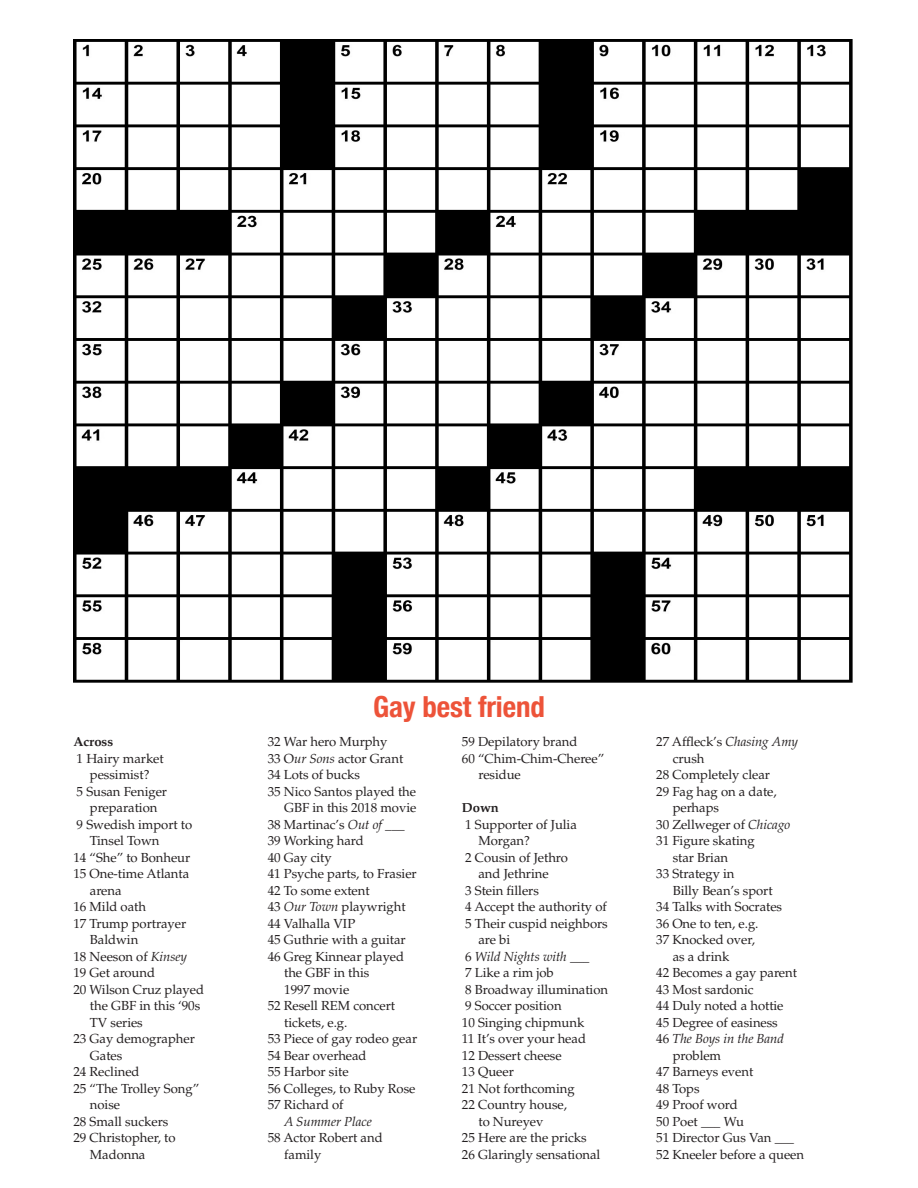
<style>
.page{position:relative;width:918px;height:1188px;background:#fff}
.page>*{position:absolute;margin:0;border:0;box-sizing:border-box;transform-origin:0 0}
.Body_Copy{font:700 condensed 28.95px "Helvetica Neue";letter-spacing:-.005em;color:#ed5339}
.Body_Copy-2{font:13.05px "Palatino LT Std";letter-spacing:-.005em;color:#231f20}
.Body_Copy-3{font:italic 13.05px "Palatino LT Std";letter-spacing:-.005em;color:#231f20}
.Body_Copy-4{font:700 13.05px "Palatino LT Std";letter-spacing:-.005em;color:#231f20}
.s1{font-style:italic}
.s2{font-style:normal}
</style>
<div class="page">
<img style="left:73px;top:39px;width:779px;height:644px">
<p class="Body_Copy-4" style="left:73px;top:734px;width:41px">Across</p>
<p class="Body_Copy-2" style="left:77px;top:751px;width:89px">1 Hairy market</p>
<p class="Body_Copy-2" style="left:90px;top:767px;width:61px">pessimist?</p>
<p class="Body_Copy-2" style="left:77px;top:784px;width:92px">5 Susan Feniger</p>
<p class="Body_Copy-2" style="left:90px;top:800px;width:69px">preparation</p>
<p class="Body_Copy-2" style="left:77px;top:817px;width:117px">9 Swedish import to</p>
<p class="Body_Copy-2" style="left:90px;top:833px;width:71px">Tinsel Town</p>
<p class="Body_Copy-2" style="left:73px;top:850px;width:118px">14 “She” to Bonheur</p>
<p class="Body_Copy-2" style="left:73px;top:866px;width:117px">15 One-time Atlanta</p>
<p class="Body_Copy-2" style="left:90px;top:883px;width:33px">arena</p>
<p class="Body_Copy-2" style="left:73px;top:899px;width:74px">16 Mild oath</p>
<p class="Body_Copy-2" style="left:73px;top:916px;width:114px">17 Trump portrayer</p>
<p class="Body_Copy-2" style="left:90px;top:932px;width:50px">Baldwin</p>
<p class="Body_Copy-2" style="left:73px;top:949px;width:115px">18 Neeson of <span class="s1">Kinsey</span></p>
<p class="Body_Copy-2" style="left:73px;top:965px;width:83px">19 Get around</p>
<p class="Body_Copy-2" style="left:73px;top:982px;width:132px">20 Wilson Cruz played</p>
<p class="Body_Copy-2" style="left:90px;top:998px;width:112px">the GBF in this ‘90s</p>
<p class="Body_Copy-2" style="left:90px;top:1015px;width:54px">TV series</p>
<p class="Body_Copy-2" style="left:73px;top:1031px;width:123px">23 Gay demographer</p>
<p class="Body_Copy-2" style="left:90px;top:1048px;width:34px">Gates</p>
<p class="Body_Copy-2" style="left:73px;top:1064px;width:68px">24 Reclined</p>
<p class="Body_Copy-2" style="left:73px;top:1081px;width:127px">25 “The Trolley Song”</p>
<p class="Body_Copy-2" style="left:90px;top:1097px;width:32px">noise</p>
<p class="Body_Copy-2" style="left:73px;top:1114px;width:96px">28 Small suckers</p>
<p class="Body_Copy-2" style="left:73px;top:1130px;width:104px">29 Christopher, to</p>
<p class="Body_Copy-2" style="left:90px;top:1147px;width:57px">Madonna</p>
<p class="Body_Copy" style="left:373px;top:683px;width:173px">Gay best friend</p>
<p class="Body_Copy-2" style="left:268px;top:734px;width:121px">32 War hero Murphy</p>
<p class="Body_Copy-2" style="left:268px;top:751px;width:137px">33 O<span class="s1">ur Sons</span> actor Grant</p>
<p class="Body_Copy-2" style="left:268px;top:767px;width:94px">34 Lots of bucks</p>
<p class="Body_Copy-2" style="left:268px;top:784px;width:150px">35 Nico Santos played the</p>
<p class="Body_Copy-2" style="left:284px;top:800px;width:134px">GBF in this 2018 movie</p>
<p class="Body_Copy-2" style="left:268px;top:817px;width:139px">38 Martinac’s <span class="s1">Out of ___</span></p>
<p class="Body_Copy-2" style="left:268px;top:833px;width:98px">39 Working hard</p>
<p class="Body_Copy-2" style="left:268px;top:850px;width:66px">40 Gay city</p>
<p class="Body_Copy-2" style="left:268px;top:866px;width:151px">41 Psyche parts, to Frasier</p>
<p class="Body_Copy-2" style="left:268px;top:883px;width:103px">42 To some extent</p>
<p class="Body_Copy-2" style="left:268px;top:899px;width:139px">43 <span class="s1">Our Town</span> playwright</p>
<p class="Body_Copy-2" style="left:268px;top:916px;width:89px">44 Valhalla VIP</p>
<p class="Body_Copy-2" style="left:268px;top:932px;width:140px">45 Guthrie with a guitar</p>
<p class="Body_Copy-2" style="left:268px;top:949px;width:138px">46 Greg Kinnear played</p>
<p class="Body_Copy-2" style="left:284px;top:965px;width:87px">the GBF in this</p>
<p class="Body_Copy-2" style="left:284px;top:982px;width:67px">1997 movie</p>
<p class="Body_Copy-2" style="left:268px;top:998px;width:129px">52 Resell REM concert</p>
<p class="Body_Copy-2" style="left:284px;top:1015px;width:65px">tickets, e.g.</p>
<p class="Body_Copy-2" style="left:268px;top:1031px;width:151px">53 Piece of gay rodeo gear</p>
<p class="Body_Copy-2" style="left:268px;top:1048px;width:100px">54 Bear overhead</p>
<p class="Body_Copy-2" style="left:268px;top:1064px;width:82px">55 Harbor site</p>
<p class="Body_Copy-2" style="left:268px;top:1081px;width:149px">56 Colleges, to Ruby Rose</p>
<p class="Body_Copy-2" style="left:268px;top:1097px;width:77px">57 Richard of</p>
<p class="Body_Copy-3" style="left:284px;top:1114px;width:89px">A Summer Place</p>
<p class="Body_Copy-2" style="left:268px;top:1130px;width:117px">58 Actor Robert and</p>
<p class="Body_Copy-2" style="left:284px;top:1147px;width:39px">family</p>
<p class="Body_Copy-2" style="left:462px;top:734px;width:117px">59 Depilatory brand</p>
<p class="Body_Copy-2" style="left:462px;top:751px;width:144px">60 “Chim-Chim-Cheree”</p>
<p class="Body_Copy-2" style="left:478px;top:767px;width:44px">residue</p>
<p class="Body_Copy-4" style="left:462px;top:800px;width:38px">Down</p>
<p class="Body_Copy-2" style="left:465px;top:817px;width:113px">1 Supporter of Julia</p>
<p class="Body_Copy-2" style="left:478px;top:833px;width:53px">Morgan?</p>
<p class="Body_Copy-2" style="left:465px;top:850px;width:104px">2 Cousin of Jethro</p>
<p class="Body_Copy-2" style="left:478px;top:866px;width:72px">and Jethrine</p>
<p class="Body_Copy-2" style="left:465px;top:883px;width:75px">3 Stein fillers</p>
<p class="Body_Copy-2" style="left:465px;top:899px;width:143px">4 Accept the authority of</p>
<p class="Body_Copy-2" style="left:465px;top:916px;width:144px">5 Their cuspid neighbors</p>
<p class="Body_Copy-2" style="left:478px;top:932px;width:33px">are bi</p>
<p class="Body_Copy-3" style="left:465px;top:949px;width:126px"><span class="s2">6</span> Wild Nights with ___</p>
<p class="Body_Copy-2" style="left:465px;top:965px;width:90px">7 Like a rim job</p>
<p class="Body_Copy-2" style="left:465px;top:982px;width:144px">8 Broadway illumination</p>
<p class="Body_Copy-2" style="left:465px;top:998px;width:98px">9 Soccer position</p>
<p class="Body_Copy-2" style="left:462px;top:1015px;width:124px">10 Singing chipmunk</p>
<p class="Body_Copy-2" style="left:462px;top:1031px;width:126px">11 It’s over your head</p>
<p class="Body_Copy-2" style="left:462px;top:1048px;width:101px">12 Dessert cheese</p>
<p class="Body_Copy-2" style="left:462px;top:1064px;width:53px">13 Queer</p>
<p class="Body_Copy-2" style="left:462px;top:1081px;width:114px">21 Not forthcoming</p>
<p class="Body_Copy-2" style="left:462px;top:1097px;width:107px">22 Country house,</p>
<p class="Body_Copy-2" style="left:478px;top:1114px;width:67px">to Nureyev</p>
<p class="Body_Copy-2" style="left:462px;top:1130px;width:126px">25 Here are the pricks</p>
<p class="Body_Copy-2" style="left:462px;top:1147px;width:140px">26 Glaringly sensational</p>
<p class="Body_Copy-2" style="left:656px;top:734px;width:143px">27 Affleck’s <span class="s1">Chasing Amy</span></p>
<p class="Body_Copy-2" style="left:673px;top:751px;width:33px">crush</p>
<p class="Body_Copy-2" style="left:656px;top:767px;width:115px">28 Completely clear</p>
<p class="Body_Copy-2" style="left:656px;top:784px;width:122px">29 Fag hag on a date,</p>
<p class="Body_Copy-2" style="left:673px;top:800px;width:48px">perhaps</p>
<p class="Body_Copy-2" style="left:656px;top:817px;width:136px">30 Zellweger of <span class="s1">Chicago</span></p>
<p class="Body_Copy-2" style="left:656px;top:833px;width:100px">31 Figure skating</p>
<p class="Body_Copy-2" style="left:673px;top:850px;width:57px">star Brian</p>
<p class="Body_Copy-2" style="left:656px;top:866px;width:80px">33 Strategy in</p>
<p class="Body_Copy-2" style="left:673px;top:883px;width:101px">Billy Bean’s sport</p>
<p class="Body_Copy-2" style="left:656px;top:899px;width:127px">34 Talks with Socrates</p>
<p class="Body_Copy-2" style="left:656px;top:916px;width:104px">36 One to ten, e.g.</p>
<p class="Body_Copy-2" style="left:656px;top:932px;width:100px">37 Knocked over,</p>
<p class="Body_Copy-2" style="left:673px;top:949px;width:58px">as a drink</p>
<p class="Body_Copy-2" style="left:656px;top:965px;width:142px">42 Becomes a gay parent</p>
<p class="Body_Copy-2" style="left:656px;top:982px;width:99px">43 Most sardonic</p>
<p class="Body_Copy-2" style="left:656px;top:998px;width:129px">44 Duly noted a hottie</p>
<p class="Body_Copy-2" style="left:656px;top:1015px;width:123px">45 Degree of easiness</p>
<p class="Body_Copy-3" style="left:656px;top:1031px;width:129px"><span class="s2">46</span> The Boys in the Band</p>
<p class="Body_Copy-2" style="left:673px;top:1048px;width:50px">problem</p>
<p class="Body_Copy-2" style="left:656px;top:1064px;width:99px">47 Barneys event</p>
<p class="Body_Copy-2" style="left:656px;top:1081px;width:45px">48 Tops</p>
<p class="Body_Copy-2" style="left:656px;top:1097px;width:83px">49 Proof word</p>
<p class="Body_Copy-2" style="left:656px;top:1114px;width:89px">50 Poet ___ Wu</p>
<p class="Body_Copy-2" style="left:656px;top:1130px;width:139px">51 Director Gus Van ___</p>
<p class="Body_Copy-2" style="left:656px;top:1147px;width:149px">52 Kneeler before a queen</p>
</div>
